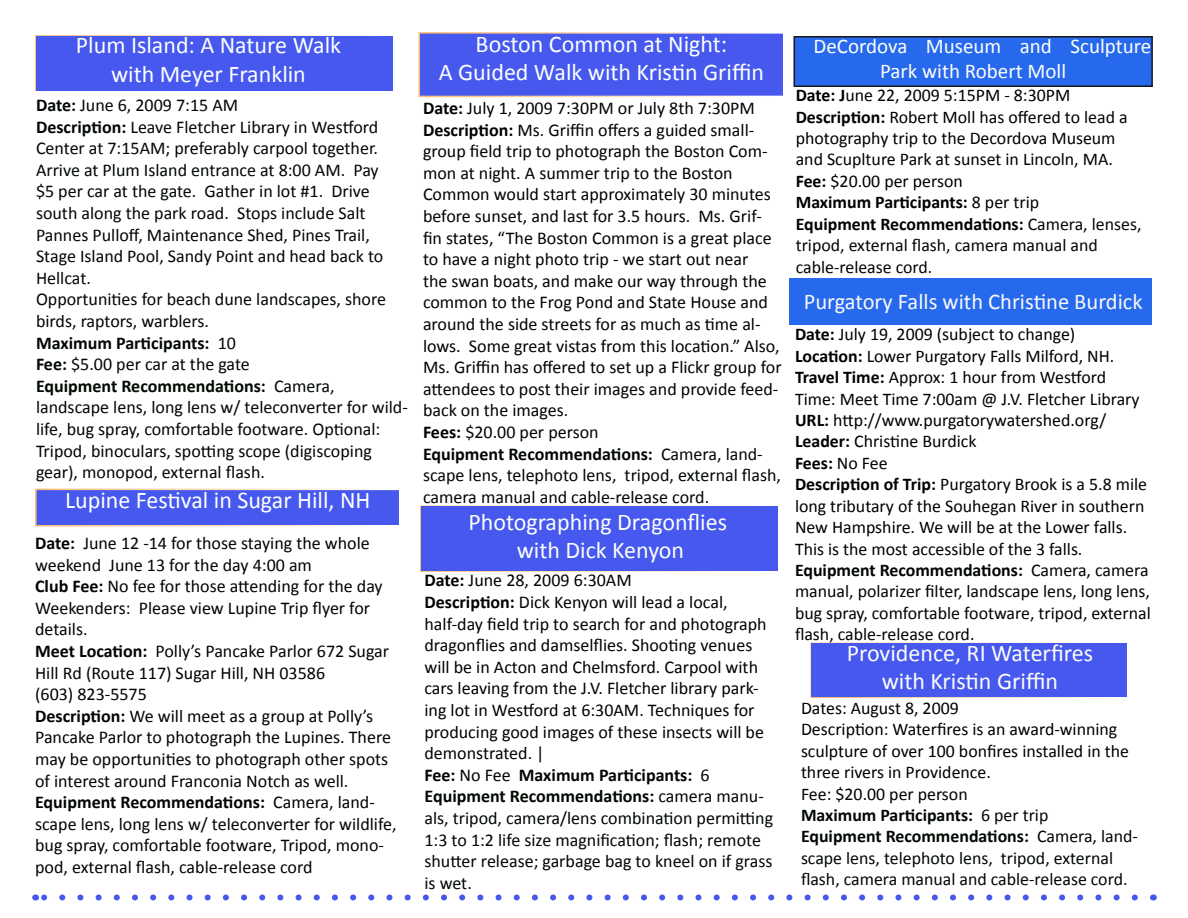
<style>
.page{position:relative;width:1188px;height:918px;background:#fff}
.page>*{position:absolute;margin:0;border:0;box-sizing:border-box;transform-origin:0 0}
.t1{font:24px/28.8px "Calibri";color:#fbffff;text-align:center}
.t2{font:24px/28.8px "Calibri";color:#fbfdfc;text-align:center}
.t3{font:24px/28.8px "Calibri";color:#fdfeff;text-align:center}
.t4{font:24px/28.8px "Calibri";color:#fbfefc;text-align:center}
.t5{font:24px "Calibri";color:#fdffff}
.t6{font:22.5px "Calibri";color:#f8f8f9}
.t7{font:21px/25.2px "Calibri";color:#fdfefb}
.t8{font:18px/21.6px "Calibri";color:#050200}
.t9{font:18px/21.6px "Calibri";color:#010701}
.t10{font:18px/21.6px "Calibri";color:#010500}
.t11{font:18px/21.6px "Calibri";color:#030203}
.t12{font:17.85px/21.5px "Calibri";color:#000}
.s1{font-weight:700}
.s2{font-weight:700;color:#010701}
.s3{color:#010701}
.s4{font-weight:700;color:#010500}
.s5{color:#010500}
</style>
<div class="page">
<svg style="left:44px;top:894px;width:1091px;height:6px"></svg>
<div style="left:35px;top:35px;width:359px;height:56px;background:#4658ee"></div>
<div style="left:36px;top:489px;width:364px;height:37px;background:#4658ee"></div>
<div style="left:419px;top:33px;width:365px;height:63px;background:#4658ee"></div>
<div style="left:420px;top:506px;width:358px;height:66px;background:#4658ee"></div>
<div style="left:811px;top:643px;width:317px;height:55px;background:#4658ee"></div>
<div style="left:790px;top:278px;width:362px;height:47px;background:#2769ec"></div>
<div style="left:794px;top:37px;width:358px;height:49px;background:#2769ec"></div>
<div style="left:794px;top:36px;width:359px;height:51px;border:2px solid #030405"></div>
<h1 class="t3" style="left:76px;top:30px;width:267px">Plum Island: A Nature Walk with Meyer Franklin</h1>
<p class="t9" style="left:36px;top:93px;width:373px"><span class="s1">Date:</span> June 6, 2009 7:15 AM<br><span class="s1">Description:</span> Leave Fletcher Library in Westford Center at 7:15AM; preferably carpool together.<br>Arrive at Plum Island entrance at 8:00 AM. Pay<br>$5 per car at the gate. Gather in lot #1. Drive south along the park road. Stops include Salt Pannes Pulloff, Maintenance Shed, Pines Trail, Stage Island Pool, Sandy Point and head back to Hellcat.<br>Opportunities for beach dune landscapes, shore birds, raptors, warblers.<br><span class="s1">Maximum Participants:</span> 10<br><span class="s1">Fee:</span> $5.00 per car at the gate<br><span class="s1">Equipment Recommendations:</span> Camera, landscape lens, long lens w/ teleconverter for wild&shy;life, bug spray, comfortable footware. Optional:<br>Tripod, binoculars, spotting scope (digiscoping gear), monopod, external flash.</p>
<h1 class="t5" style="left:65px;top:485px;width:307px">Lupine Festival in Sugar Hill, NH</h1>
<p class="t10" style="left:35px;top:531px;width:363px"><span class="s1">Date:</span> June 12 -14 for those staying the whole weekend June 13 for the day 4:00 am<br><span class="s1">Club Fee:</span> No fee for those attending for the day Weekenders: Please view Lupine Trip flyer for details.<br><span class="s1">Meet Location:</span> Polly’s Pancake Parlor 672 Sugar Hill Rd (Route 117) Sugar Hill, NH 03586<br>(603) 823-5575<br><span class="s1">Description:</span> We will meet as a group at Polly’s Pancake Parlor to photograph the Lupines. There may be opportunities to photograph other spots of interest around Franconia Notch as well.<br><span class="s1">Equipment Recommendations:</span> Camera, land&shy;scape lens, long lens w/ teleconverter for wildlife, bug spray, comfortable footware, Tripod, mono&shy;pod, external flash, cable-release cord</p>
<h1 class="t1" style="left:439px;top:28px;width:327px">Boston Common at Night:<br>A Guided Walk with Kristin Griffin</h1>
<p class="t8" style="left:423px;top:96px;width:360px"><span class="s1">Date:</span> July 1, 2009 7:30PM or July 8th 7:30PM <span class="s1">Description:</span> Ms. Griffin offers a guided small&shy;group field trip to photograph the Boston Com&shy;mon at night. A summer trip to the Boston Common would start approximately 30 minutes before sunset, and last for 3.5 hours. Ms. Grif&shy;fin states, “The Boston Common is a great place to have a night photo trip - we start out near<br>the swan boats, and make our way through the common to the Frog Pond and State House and around the side streets for as much as time al&shy;lows. Some great vistas from this location.” Also, Ms. Griffin has offered to set up a Flickr group for attendees to post their images and provide feed&shy;back on the images.<br><span class="s1">Fees:</span> $20.00 per person<br><span class="s2">Equipment Recommendations:</span> <span class="s3">Camera, land&shy;scape lens, telephoto lens, tripod, external flash, camera manual and cable-release cord.</span></p>
<h1 class="t4" style="left:468px;top:506px;width:260px">Photographing Dragonflies with Dick Kenyon</h1>
<p class="t11" style="left:424px;top:569px;width:350px"><span class="s1">Date:</span> June 28, 2009 6:30AM<br><span class="s1">Description:</span> Dick Kenyon will lead a local, half-day field trip to search for and photograph dragonflies and damselflies. Shooting venues will be in Acton and Chelmsford. Carpool with cars leaving from the J.V. Fletcher library park&shy;ing lot in Westford at 6:30AM. Techniques for producing good images of these insects will be demonstrated. |<br><span class="s1">Fee:</span> No Fee <span class="s2">Maximum Participants:</span> <span class="s3">6<br></span><span class="s2">Equipment Recommendations:</span> <span class="s3">camera manu&shy;als, tripod, camera/lens combination permitting 1:3 to 1:2 life size magnification; flash; remote shutter release; garbage bag to kneel on if grass is wet.</span></p>
<p class="t7" style="left:880px;top:33px;width:273px;text-indent:-67px">DeCordova Museum and Sculpture<br>Park with Robert Moll</p>
<p class="t12" style="left:796px;top:84px;width:347px"><span class="s1">Date: J</span>une 22, 2009 5:15PM - 8:30PM <span class="s1">Description:</span> Robert Moll has offered to lead a photography trip to the Decordova Museum and Scuplture Park at sunset in Lincoln, MA.<br><span class="s1">Fee:</span> $20.00 per person<br><span class="s1">Maximum Participants:</span> 8 per trip<br><span class="s1">Equipment Recommendations:</span> <span class="s3">Camera, lenses, tripod, external flash, camera manual and cable-release cord.</span></p>
<p class="t6" style="left:804px;top:288px;width:340px">Purgatory Falls with Christine Burdick</p>
<p class="t12" style="left:795px;top:323px;width:357px"><span class="s1">Date:</span> July 19, 2009 (subject to change)<br><span class="s1">Location:</span> Lower Purgatory Falls Milford, NH.<br><span class="s1">Travel Time:</span> Approx: 1 hour from Westford Time: Meet Time 7:00am @ J.V. Fletcher Library <span class="s1">URL:</span> http://www.purgatorywatershed.org/ <span class="s1">Leader:</span> Christine Burdick<br><span class="s1">Fees:</span> No Fee<br><span class="s1">Description of Trip:</span> Purgatory Brook is a 5.8 mile long tributary of the Souhegan River in southern New Hampshire. We will be at the Lower falls.<br>This is the most accessible of the 3 falls.<br><span class="s4">Equipment Recommendations:</span> <span class="s5">Camera, camera manual, polarizer filter, landscape lens, long lens, bug spray, comfortable footware, tripod, external flash, cable-release cord.</span></p>
<h1 class="t2" style="left:847px;top:637px;width:248px">Providence, RI Waterfires with Kristin Griffin</h1>
<p class="t12" style="left:801px;top:696px;width:338px">Dates: August 8, 2009<br>Description: Waterfires is an award-winning sculpture of over 100 bonfires installed in the three rivers in Providence.<br>Fee: $20.00 per person<br><span class="s2">Maximum Participants:</span> <span class="s3">6 per trip<br></span><span class="s2">Equipment Recommendations:</span> <span class="s3">Camera, land&shy;scape lens, telephoto lens, tripod, external flash, camera manual and cable-release cord.</span></p>
</div>
